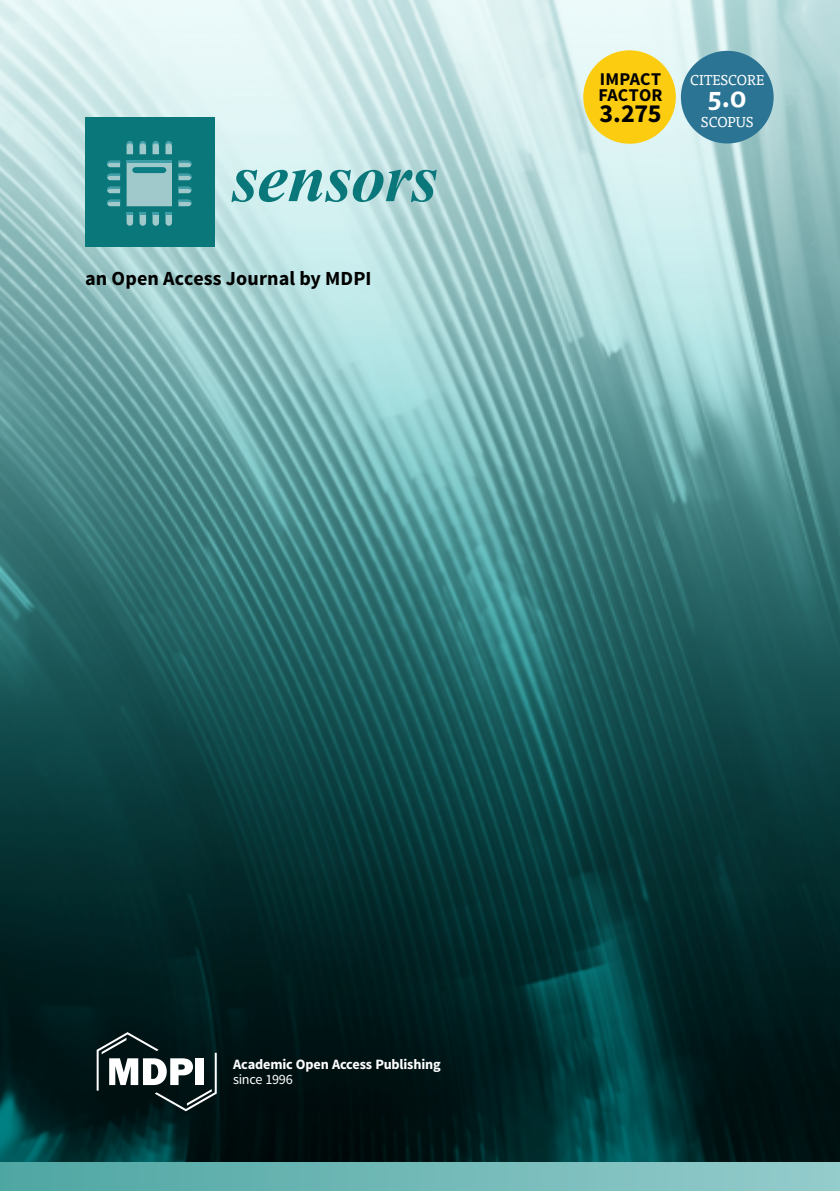
<style>
.page{position:relative;width:840px;height:1191px;background:#fff}
.page>*{position:absolute;margin:0;border:0;box-sizing:border-box;transform-origin:0 0}
.t1{font:italic 700 69px "Times New Roman";letter-spacing:-.015em;color:#0a777a}
.t2{font:700 27.8px "Tisa Pro";color:#fff;scale:.9 1}
.t3{font:700 26px "Source Sans Pro";color:#000}
.t4{font:700 20px "Source Sans Pro";letter-spacing:.005em;color:#000}
.t5{font:700 18px/16px "Source Sans Pro";letter-spacing:.005em;color:#000}
.t6{font:700 14.2px "Source Sans Pro";letter-spacing:-.01em;color:#fff}
.t7{font:14.2px "Tisa Pro";color:#fff}
.t8{font:14.2px "Source Sans Pro";letter-spacing:-.025em;color:#fff}
</style>
<div class="page">
<img style="left:0;top:0;width:839px;height:1162px">
<div style="left:85px;top:118px;width:129px;height:129px;background:#0a777a"></div>
<svg style="left:107px;top:141px;width:84px;height:85px"></svg>
<div style="left:132px;top:167px;width:34px;height:6px;background:#0b7d83;border-radius:3px"></div>
<div style="left:0;top:1162px;width:839px;height:29px;background:linear-gradient(to right,#4ea6a3,#95cccc)"></div>
<svg style="left:97px;top:1032px;width:120px;height:79px"></svg>
<div style="left:583px;top:50px;width:92px;height:94px;background:#fbcc0f;border-radius:50%"></div>
<div style="left:680px;top:51px;width:93px;height:92px;background:#2b7494;border-radius:50%"></div>
<h1 class="t1" style="left:231px;top:130px;width:208px">sensors</h1>
<h3 class="t4" style="left:85px;top:266px;width:288px">an Open Access Journal by MDPI</h3>
<p class="t5" style="left:598px;top:71px;width:66px">IMPACT<br>FACTOR</p>
<h3 class="t3" style="left:599px;top:97px;width:64px">3.275</h3>
<p class="t7" style="left:689px;top:70px;width:75px">CITESCORE</p>
<h2 class="t2" style="left:707px;top:75px;width:45px">5.0</h2>
<p class="t7" style="left:700px;top:111px;width:54px">SCOPUS</p>
<p class="t6" style="left:233px;top:1055px;width:209px">Academic Open Access Publishing</p>
<p class="t8" style="left:233px;top:1070px;width:61px">since 1996</p>
</div>
